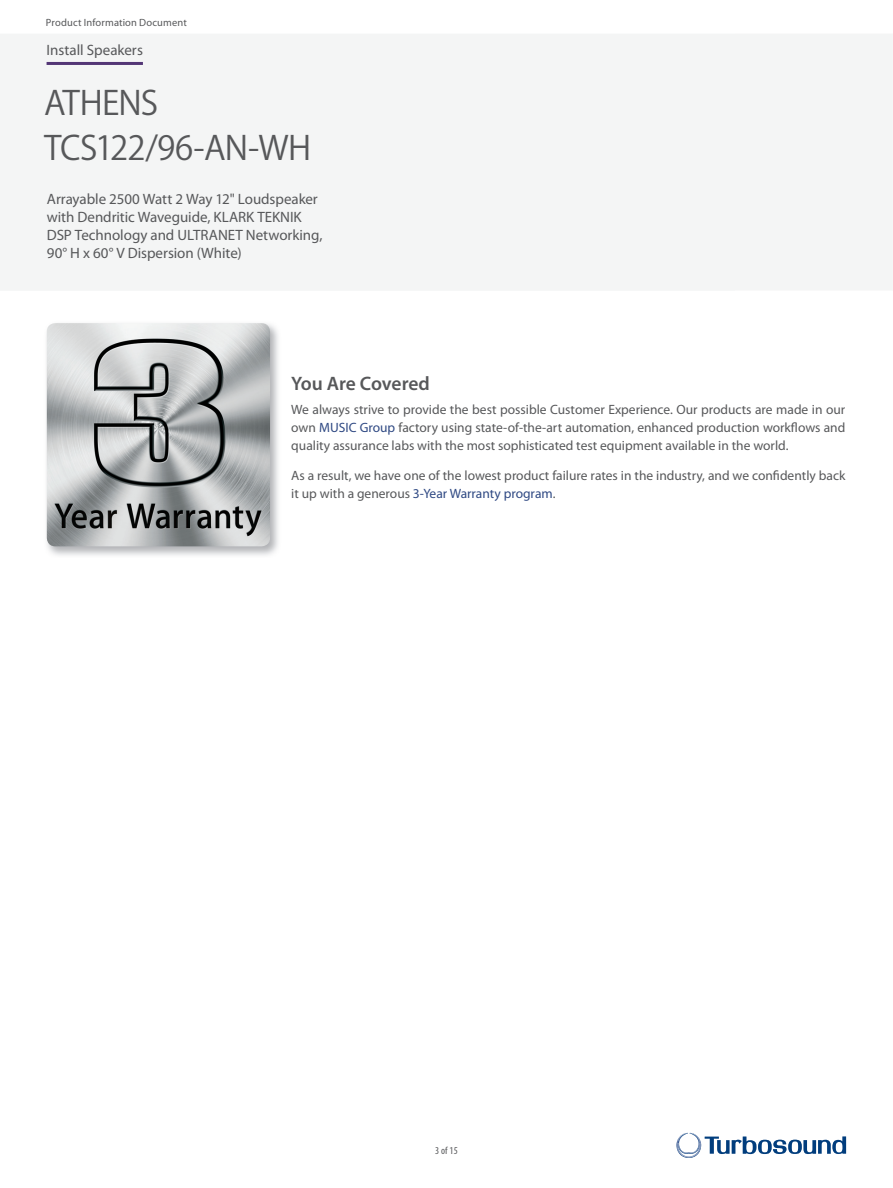
<style>
.page{position:relative;width:893px;height:1188px;background:#fff}
.page>*{position:absolute;margin:0;border:0;box-sizing:border-box;transform-origin:0 0}
.t1{font:33px/44.8px "Koz Go Pro Regular 90 pv RKSJ H";letter-spacing:-.025em;color:#57585a}
.t2{font:600 19.5px "Myriad Pro";letter-spacing:-.01em;color:#57585a}
.t3{font:15px/18px "Myriad Pro";letter-spacing:-.005em;color:#57585a}
.t4{font:13.5px/18px "Myriad Pro";color:#57585a;text-align:justify}
.t5{font:10.5px "Myriad Pro";letter-spacing:.015em;color:#57585a}
.t6{font:condensed 10.5px "Myriad Pro";color:#57585a}
.s1{color:#2f4983}
</style>
<div class="page">
<svg style="left:676px;top:1133px;width:170px;height:25px"></svg>
<img style="left:45px;top:322px;width:235px;height:234px">
<img style="left:47px;top:323px;width:223px;height:223px;border-radius:9px">
<hr style="left:47px;top:62px;width:96px;height:3px;background:#533676">
<p class="t5" style="left:46px;top:18px;width:142px">Product Information Document</p>
<p class="t3" style="left:47px;top:42px;width:98px">Install Speakers</p>
<h1 class="t1" style="left:44px;top:85px;width:269px">ATHENS<br>TCS122/96-AN-WH</h1>
<p class="t3" style="left:47px;top:191px;width:277px">Arrayable 2500 Watt 2 Way 12" Loudspeaker with Dendritic Waveguide, KLARK TEKNIK DSP Technology and ULTRANET Networking, 90° H x 60° V Dispersion (White)</p>
<h2 class="t2" style="left:291px;top:376px;width:140px">You Are Covered</h2>
<p class="t4" style="left:291px;top:402px;width:555px">We always strive to provide the best possible Customer Experience. Our products are made in our own <span class="s1">MUSIC Group</span> factory using state-of-the-art automation, enhanced production workflows and quality assurance labs with the most sophisticated test equipment available in the world.</p>
<p class="t4" style="left:291px;top:468px;width:556px">As a result, we have one of the lowest product failure rates in the industry, and we confidently back it up with a generous <span class="s1">3-Year Warranty program</span>.</p>
<p class="t6" style="left:435px;top:1147px;width:24px">3 of 15</p>
</div>
